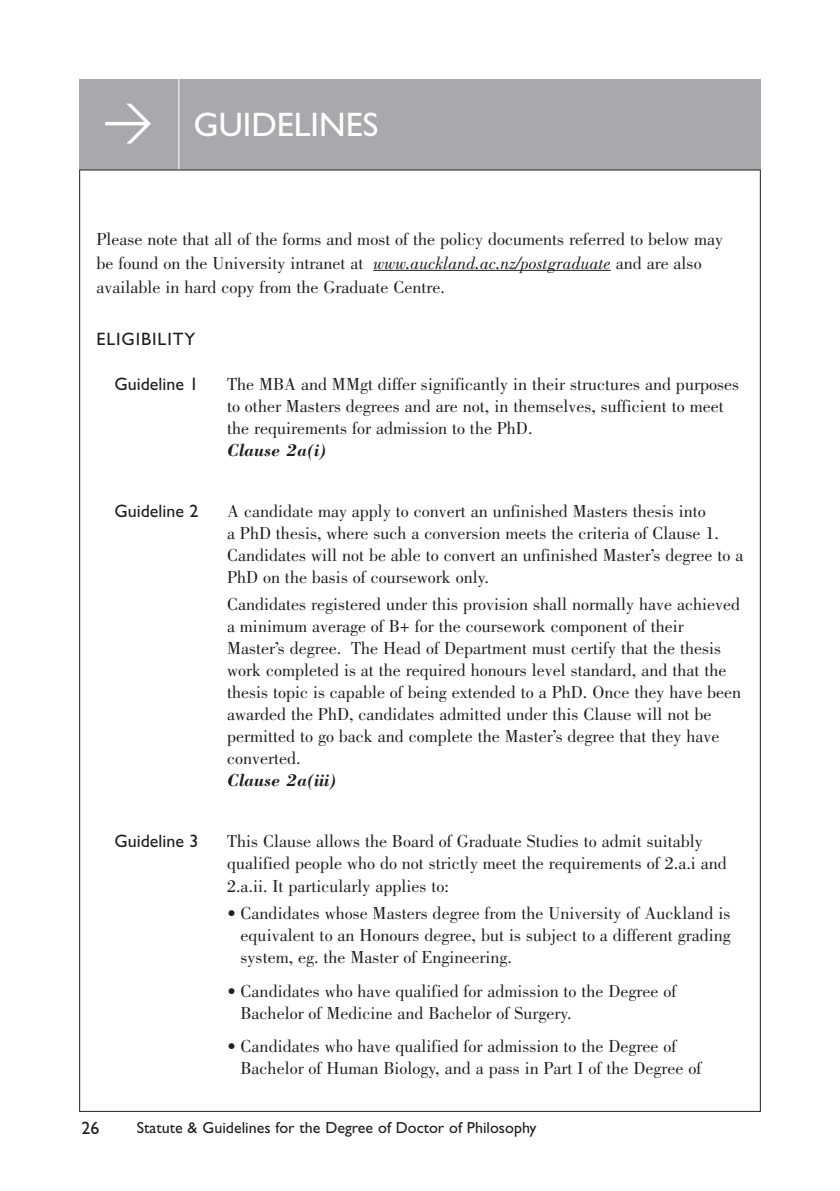
<style>
.page{position:relative;width:840px;height:1191px;background:#fff}
.page>*{position:absolute;margin:0;border:0;box-sizing:border-box;transform-origin:0 0}
.t1{font:34px "Gill Sans";color:#fff}
.t2{font:18px/22px "Bodoni";color:#231f20}
.t3{font:18px "Gill Sans";color:#231f20}
.t4{font:italic 700 18px "Bodoni";color:#231f20}
.t5{font:18px "Gill Sans";letter-spacing:.05em;color:#231f20}
.t6{font:16px "Gill Sans";color:#231f20}
.s1{font-family:"DIN";font-size:50px}
.s2{font-style:italic}
</style>
<div class="page">
<hr style="left:373px;top:270px;width:237px;height:1px;background:#231f20">
<div style="left:79px;top:79px;width:681px;height:91px;background:#a8a9ad"></div>
<hr style="left:178px;top:79px;width:1px;height:91px;background:#fff">
<hr style="left:79px;top:170px;width:681px;height:1px;background:#231f20">
<h1 class="t1" style="left:102px;top:113px;width:277px"><span class="s1">&gt;</span> GUIDELINES</h1>
<p class="t2" style="left:96px;top:228px;width:628px;line-height:24px">Please note that all of the forms and most of the policy documents referred to below may be found on the University intranet at <span class="s2">www.auckland.ac.nz/postgraduate</span> and are also available in hard copy from the Graduate Centre.</p>
<p class="t5" style="left:96px;top:333px;width:100px">ELIGIBILITY</p>
<p class="t3" style="left:114px;top:377px;width:86px">Guideline 1</p>
<p class="t2" style="left:227px;top:374px;width:513px">The MBA and MMgt differ significantly in their structures and purposes to other Masters degrees and are not, in themselves, sufficient to meet the requirements for admission to the PhD.</p>
<p class="t4" style="left:227px;top:443px;width:101px">Clause 2a(i)</p>
<p class="t3" style="left:114px;top:504px;width:86px">Guideline 2</p>
<p class="t2" style="left:227px;top:501px;width:517px">A candidate may apply to convert an unfinished Masters thesis into<br>a PhD thesis, where such a conversion meets the criteria of Clause 1.<br>Candidates will not be able to convert an unfinished Master’s degree to a PhD on the basis of coursework only.</p>
<p class="t2" style="left:227px;top:595px;width:515px">Candidates registered under this provision shall normally have achieved a minimum average of B+ for the coursework component of their Master’s degree. The Head of Department must certify that the thesis work completed is at the required honours level standard, and that the thesis topic is capable of being extended to a PhD. Once they have been awarded the PhD, candidates admitted under this Clause will not be permitted to go back and complete the Master’s degree that they have converted.</p>
<p class="t4" style="left:227px;top:774px;width:111px">Clause 2a(iii)</p>
<p class="t3" style="left:114px;top:835px;width:86px">Guideline 3</p>
<p class="t2" style="left:227px;top:832px;width:501px">This Clause allows the Board of Graduate Studies to admit suitably qualified people who do not strictly meet the requirements of 2.a.i and<br>2.a.ii. It particularly applies to:</p>
<p class="t2" style="left:240px;top:904px;width:491px;text-align:justify;text-indent:-14px">• Candidates whose Masters degree from the University of Auckland is equivalent to an Honours degree, but is subject to a different grading system, eg. the Master of Engineering.</p>
<p class="t2" style="left:240px;top:981px;width:437px;text-indent:-14px">• Candidates who have qualified for admission to the Degree of<br>Bachelor of Medicine and Bachelor of Surgery.</p>
<p class="t2" style="left:240px;top:1036px;width:462px;text-indent:-14px">• Candidates who have qualified for admission to the Degree of<br>Bachelor of Human Biology, and a pass in Part I of the Degree of</p>
<p class="t3" style="left:81px;top:1122px;width:19px">26</p>
<p class="t6" style="left:137px;top:1121px;width:401px">Statute &amp; Guidelines for the Degree of Doctor of Philosophy</p>
</div>
